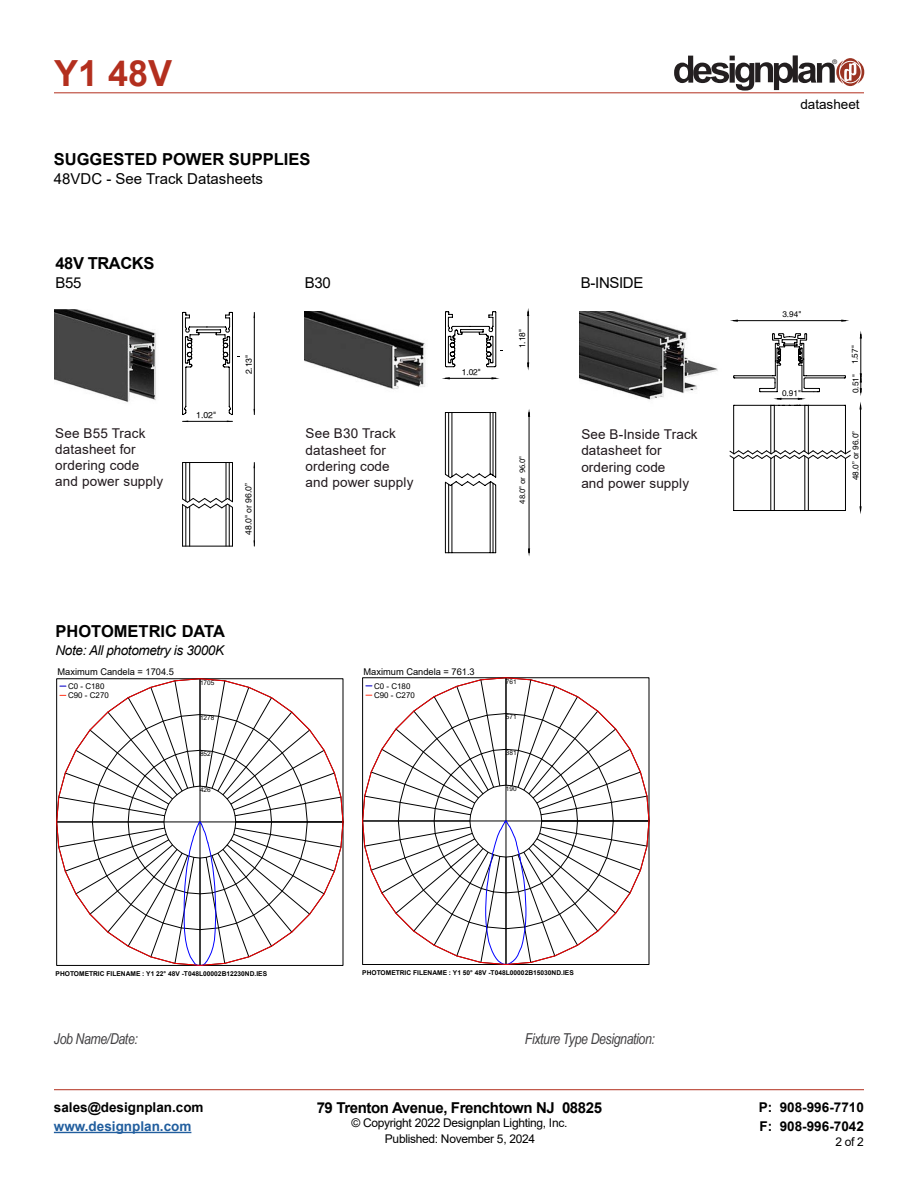
<style>
.page{position:relative;width:918px;height:1188px;background:#fff}
.page>*{position:absolute;margin:0;border:0;box-sizing:border-box;transform-origin:0 0}
.t1{font:700 36px "Arial";color:#b32f1e}
.t2{font:700 16.5px "Arial";color:#000}
.t3{font:700 16.5px "Arial";letter-spacing:-.025em;color:#000}
.t4{font:15px "Arial";color:#000}
.t5{font:italic 15px "Arial Narrow";letter-spacing:-.025em;color:#414042}
.t6{font:700 15px "Arial";letter-spacing:-.025em;color:#000}
.t7{font:13.5px/16.2px "Arial";letter-spacing:.01em;color:#20181c}
.t8{font:700 13.5px/19.5px "Arial";color:#000}
.t9{font:italic 13.5px "Arial";letter-spacing:-.025em;color:#000}
.t10{font:700 13.5px "Arial";color:#215e9e}
.t11{font:13.5px "Arial";color:#000}
.t12{font:12px "Arial";letter-spacing:-.025em;color:#000}
.t13{font:9.3px "Arial";color:#000}
.t14{font:8.55px "Helvetica";color:#000}
.t15{font:8.4px "Myriad Pro";color:#000}
.t16{font:8.4px "Helvetica";color:#000}
.t17{font:8.25px "Helvetica";color:#000}
.t18{font:7.95px/9px "Arial";color:#000}
.t19{font:700 6.6px "Arial";color:#000}
.t20{font:6.45px "Arial";letter-spacing:.005em;color:#000}
.t21{font:6.3px "Helvetica";color:#231f20}
</style>
<div class="page">
<hr style="left:54px;top:93px;width:810px;height:1px;background:#b32f1e">
<hr style="left:54px;top:1089px;width:810px;height:1px;background:#b32f1e">
<hr style="left:54px;top:1132px;width:137px;height:1px;background:#215e9e">
<svg style="left:674px;top:55px;width:190px;height:36px"></svg>
<img style="left:54px;top:310px;width:102px;height:93px">
<img style="left:579px;top:312px;width:139px;height:88px">
<img style="left:304px;top:312px;width:122px;height:78px">
<hr style="left:529px;top:413px;width:1px;height:140px;background:#000">
<hr style="left:528px;top:312px;width:1px;height:55px;background:#000">
<svg style="left:443px;top:311px;width:60px;height:242px"></svg>
<hr style="left:734px;top:320px;width:111px;height:1px;background:#000">
<hr style="left:860px;top:405px;width:1px;height:106px;background:#000">
<hr style="left:845px;top:458px;width:1px;height:53px;background:#000">
<hr style="left:771px;top:458px;width:1px;height:53px;background:#000">
<hr style="left:805px;top:456px;width:1px;height:55px;background:#000">
<hr style="left:774px;top:456px;width:1px;height:55px;background:#000">
<hr style="left:734px;top:510px;width:37px;height:1px;background:#000">
<hr style="left:733px;top:458px;width:1px;height:53px;background:#000">
<hr style="left:808px;top:458px;width:1px;height:53px;background:#000">
<svg style="left:772px;top:510px;width:36px;height:1px"></svg>
<hr style="left:808px;top:510px;width:37px;height:1px;background:#000">
<hr style="left:861px;top:334px;width:1px;height:43px;background:#000">
<svg style="left:860px;top:374px;width:2px;height:20px"></svg>
<svg style="left:729px;top:333px;width:122px;height:126px"></svg>
<hr style="left:254px;top:463px;width:1px;height:83px;background:#000">
<hr style="left:254px;top:312px;width:1px;height:103px;background:#000">
<svg style="left:182px;top:312px;width:58px;height:235px"></svg>
<svg style="left:56px;top:678px;width:287px;height:288px"></svg>
<svg style="left:59px;top:681px;width:284px;height:285px"></svg>
<svg style="left:362px;top:677px;width:287px;height:288px"></svg>
<svg style="left:365px;top:680px;width:284px;height:285px"></svg>
<h1 class="t1" style="left:54px;top:48px;width:120px">Y1 48V</h1>
<p class="t21" style="left:832px;top:58px;width:6px">®</p>
<p class="t2" style="left:54px;top:147px;width:258px">SUGGESTED POWER SUPPLIES</p>
<p class="t4" style="left:54px;top:168px;width:211px">48VDC - See Track Datasheets</p>
<p class="t3" style="left:56px;top:252px;width:100px">48V TRACKS</p>
<p class="t4" style="left:56px;top:273px;width:27px">B55</p>
<p class="t4" style="left:305px;top:273px;width:27px">B30</p>
<p class="t4" style="left:581px;top:273px;width:64px">B-INSIDE</p>
<p class="t14" style="left:196px;top:410px;width:21px">1.02"</p>
<p class="t14" style="left:244px;top:374px;width:21px;rotate:-90deg">2.13"</p>
<p class="t16" style="left:462px;top:367px;width:21px">1.02"</p>
<p class="t16" style="left:517px;top:348px;width:21px;rotate:-90deg">1.18"</p>
<p class="t7" style="left:55px;top:425px;width:109px">See B55 Track datasheet for ordering code and power supply</p>
<p class="t7" style="left:581px;top:426px;width:118px">See B-Inside Track datasheet for ordering code<br>and power supply</p>
<p class="t7" style="left:306px;top:426px;width:109px">See B30 Track datasheet for ordering code and power supply</p>
<p class="t15" style="left:517px;top:504px;width:49px;rotate:-90deg">48.0" or 96.0"</p>
<p class="t14" style="left:243px;top:535px;width:53px;rotate:-90deg">48.0" or 96.0”</p>
<p class="t2" style="left:56px;top:619px;width:171px">PHOTOMETRIC DATA</p>
<p class="t9" style="left:56px;top:641px;width:170px">Note: All photometry is 3000K</p>
<p class="t13" style="left:58px;top:666px;width:118px">Maximum Candela = 1704.5</p>
<p class="t18" style="left:68px;top:682px;width:42px">C0 - C180<br>C90 - C270</p>
<p class="t20" style="left:200px;top:678px;width:16px">1705</p>
<p class="t13" style="left:364px;top:665px;width:113px">Maximum Candela = 761.3</p>
<p class="t18" style="left:374px;top:682px;width:42px">C0 - C180<br>C90 - C270</p>
<p class="t20" style="left:506px;top:677px;width:12px">761</p>
<p class="t20" style="left:200px;top:714px;width:16px">1278</p>
<p class="t20" style="left:506px;top:713px;width:12px">571</p>
<p class="t20" style="left:200px;top:749px;width:12px">852</p>
<p class="t20" style="left:506px;top:749px;width:12px">381</p>
<p class="t20" style="left:200px;top:785px;width:12px">426</p>
<p class="t20" style="left:506px;top:784px;width:12px">190</p>
<p class="t19" style="left:56px;top:969px;width:213px">PHOTOMETRIC FILENAME : Y1 22° 48V -T048L00002B12230ND.IES</p>
<p class="t19" style="left:362px;top:968px;width:213px">PHOTOMETRIC FILENAME : Y1 50° 48V -T048L00002B15030ND.IES</p>
<p class="t5" style="left:54px;top:1028px;width:85px">Job Name/Date:</p>
<p class="t5" style="left:525px;top:1029px;width:132px">Fixture Type Designation:</p>
<p class="t11" style="left:800px;top:95px;width:61px">datasheet</p>
<p class="t17" style="left:782px;top:309px;width:20px">3.94"</p>
<p class="t17" style="left:782px;top:388px;width:20px">0.91"</p>
<p class="t17" style="left:850px;top:364px;width:20px;rotate:-90deg">1.57"</p>
<p class="t17" style="left:851px;top:393px;width:20px;rotate:-90deg">0.51"</p>
<p class="t17" style="left:851px;top:480px;width:51px;rotate:-90deg">48.0” or 96.0”</p>
<p class="t8" style="left:54px;top:1097px;width:151px">sales@designplan.com</p>
<p class="t10" style="left:54px;top:1117px;width:139px">www.designplan.com</p>
<p class="t6" style="left:317px;top:1097px;width:287px">79 Trenton Avenue, Frenchtown NJ 08825</p>
<p class="t12" style="left:351px;top:1115px;width:217px">© Copyright 2022 Designplan Lighting, Inc.</p>
<p class="t8" style="left:759px;top:1097px;width:107px">P: 908-996-7710<br>F: 908-996-7042</p>
<p class="t12" style="left:385px;top:1130px;width:152px">Published: November 5, 2024</p>
<p class="t12" style="left:835px;top:1133px;width:30px">2 of 2</p>
</div>
